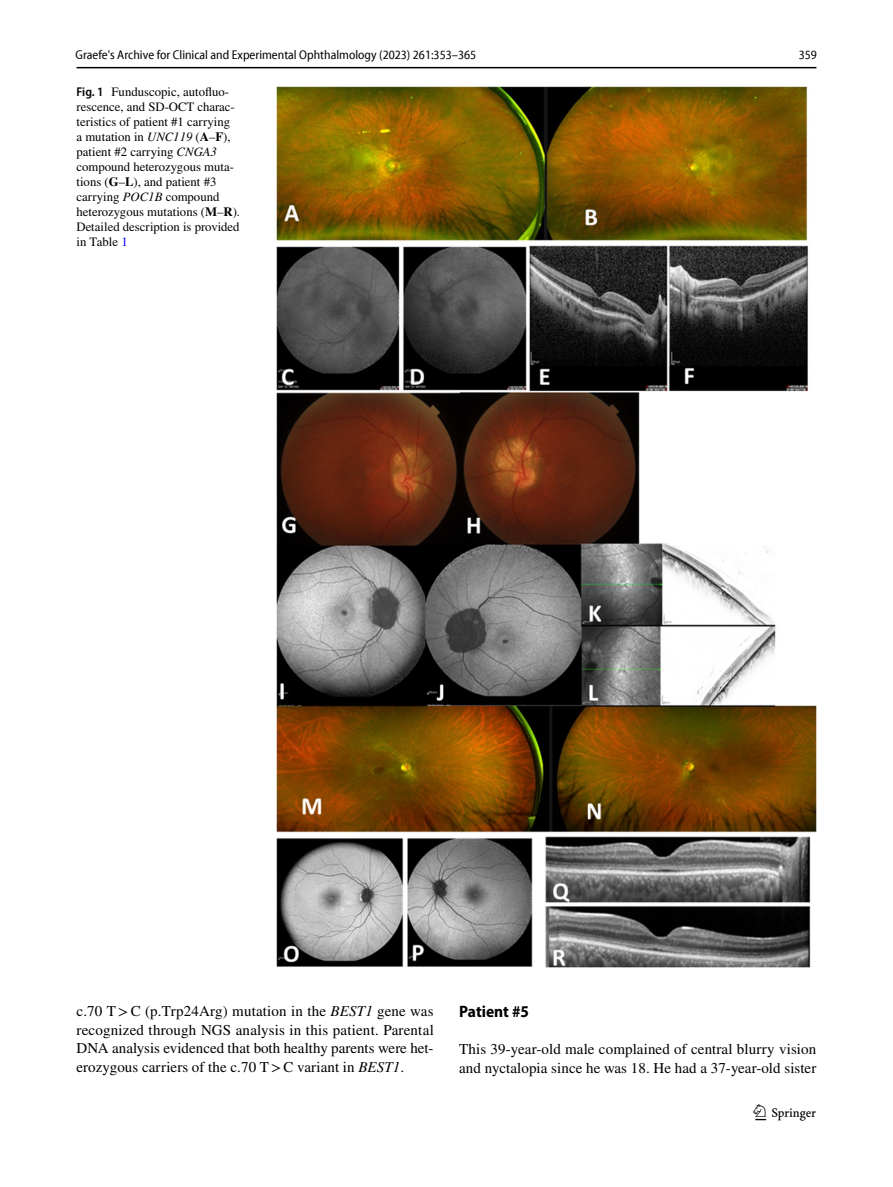
<style>
.page{position:relative;width:893px;height:1187px;background:#fff}
.page>*{position:absolute;margin:0;border:0;box-sizing:border-box;transform-origin:0 0}
.t1{font:22.5px "Springnew Regular 3";color:#000}
.t2{font:700 semi-condensed 16.5px "Myriad Pro";letter-spacing:-.005em;color:#000}
.t3{font:15px/18.8px "STIX";letter-spacing:.005em;color:#000;text-align:justify}
.t4{font:12.75px/15px "STIX";color:#000}
.t5{font:semi-condensed 12.75px "Myriad Pro Unic";color:#000}
.s1{font-family:"Myriad Pro";font-weight:600;font-stretch:semi-condensed}
.s2{font-style:italic}
.s3{font-weight:700}
.s4{color:#00f}
</style>
<div class="page">
<hr style="left:77px;top:67px;width:739px;height:1px;background:#000">
<img style="left:276px;top:87px;width:540px;height:880px">
<p class="t5" style="left:76px;top:50px;width:402px">Graefe's Archive for Clinical and Experimental Ophthalmology (2023) 261:353–365</p>
<p class="t5" style="left:799px;top:50px;width:20px">359</p>
<p class="t4" style="left:77px;top:85px;width:165px"><span class="s1">Fig. 1</span> Funduscopic, autofluo&shy;rescence, and SD-OCT charac&shy;teristics of patient #1 carrying<br>a mutation in <span class="s2">UNC119</span> (<span class="s3">A</span>–<span class="s3">F</span>), patient #2 carrying <span class="s2">CNGA3 </span>compound heterozygous muta&shy;tions (<span class="s3">G</span>–<span class="s3">L</span>), and patient #3 carrying <span class="s2">POC1B</span> compound heterozygous mutations (<span class="s3">M</span>–<span class="s3">R</span>).<br>Detailed description is provided in Table <span class="s4">1</span></p>
<p class="t3" style="left:77px;top:1002px;width:359px">c.70 T&gt;C (p.Trp24Arg) mutation in the <span class="s2">BEST1</span> gene was recognized through NGS analysis in this patient. Parental DNA analysis evidenced that both healthy parents were het&shy;erozygous carriers of the c.70 T&gt;C variant in <span class="s2">BEST1</span>.</p>
<p class="t2" style="left:459px;top:1002px;width:71px">Patient #5</p>
<p class="t3" style="left:459px;top:1040px;width:359px">This 39-year-old male complained of central blurry vision and nyctalopia since he was 18. He had a 37-year-old sister</p>
<h1 class="t1" style="left:755px;top:1104px;width:62px">1 3</h1>
</div>
